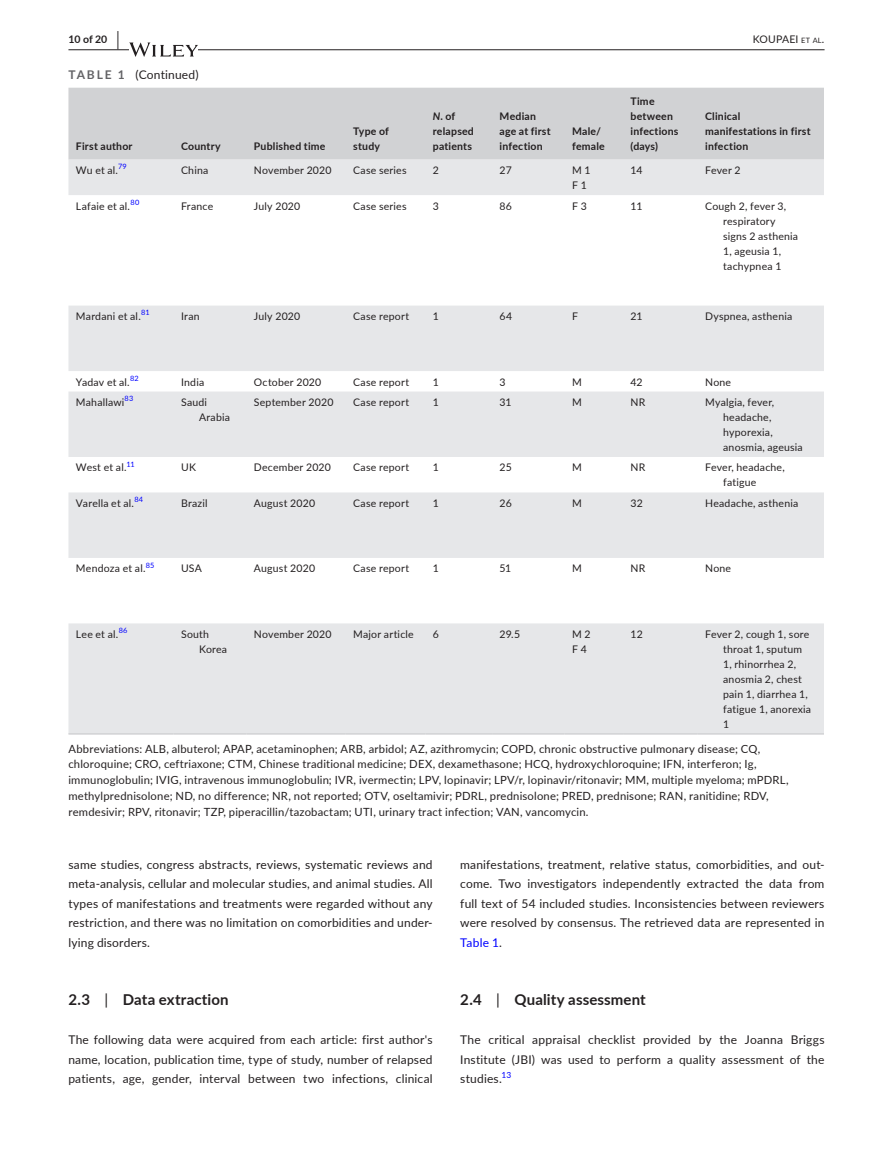
<style>
.page{position:relative;width:893px;height:1174px;background:#fff}
.page>*{position:absolute;margin:0;border:0;box-sizing:border-box;transform-origin:0 0}
.t1{font:700 15px "Lato";letter-spacing:.01em;color:#231f20}
.t2{font:12px/19.5px "Lato";letter-spacing:.015em;color:#231f20;text-align:justify}
.t3{font:11.25px/15.8px "Lato";letter-spacing:.015em;color:#231f20}
.t4{font:10.5px/15px "Lato";letter-spacing:.02em;color:#231f20}
.t5{font:700 10.5px/15px "Lato";letter-spacing:.02em;color:#231f20}
.t6{font:10.5px "Lato";letter-spacing:.01em;color:#231f20}
.t7{font:7.35px "Lato";letter-spacing:.01em;color:#00f}
.s1{font-size:19.5px}
.s2{font-size:7.35px}
.s3{font-weight:700;color:#636366}
.s4{font-style:italic}
.s5{font-weight:400}
.s6{color:#00f}
</style>
<div class="page">
<hr style="left:68px;top:49px;width:756px;height:1px;background:#231f20">
<svg style="left:129px;top:42px;width:69px;height:15px"></svg>
<div style="left:68px;top:88px;width:756px;height:72px;background:#d1d2d4"></div>
<svg style="left:68px;top:160px;width:756px;height:573px;fill:#e6e7e9"></svg>
<hr style="left:68px;top:733px;width:106px;height:1px;background:#d1d2d4">
<hr style="left:174px;top:733px;width:72px;height:1px;background:#d1d2d4">
<hr style="left:246px;top:733px;width:100px;height:1px;background:#d1d2d4">
<hr style="left:346px;top:733px;width:79px;height:1px;background:#d1d2d4">
<hr style="left:425px;top:733px;width:67px;height:1px;background:#d1d2d4">
<hr style="left:492px;top:733px;width:73px;height:1px;background:#d1d2d4">
<hr style="left:565px;top:733px;width:58px;height:1px;background:#d1d2d4">
<hr style="left:623px;top:733px;width:75px;height:1px;background:#d1d2d4">
<hr style="left:698px;top:733px;width:195px;height:1px;background:#d1d2d4">
<div style="left:824px;top:69px;width:69px;height:785px;background:#fff"></div>
<p class="t5" style="left:68px;top:31px;width:52px">10 of 20 <span class="s1">|</span></p>
<p class="t6" style="left:753px;top:31px;width:73px">KOUPAEI <span class="s2">et al</span>.</p>
<p class="t2" style="left:68px;top:64px;width:132px"><span class="s3">TABLE 1</span> (Continued)</p>
<p class="t5" style="left:76px;top:139px;width:58px">First author</p>
<p class="t5" style="left:181px;top:139px;width:41px">Country</p>
<p class="t5" style="left:254px;top:139px;width:73px">Published time</p>
<p class="t5" style="left:353px;top:124px;width:37px">Type of study</p>
<p class="t5" style="left:433px;top:109px;width:43px"><span class="s4">N</span>. of relapsed patients</p>
<p class="t5" style="left:500px;top:109px;width:53px">Median age at first infection</p>
<p class="t5" style="left:572px;top:124px;width:34px">Male/ female</p>
<p class="t5" style="left:631px;top:94px;width:50px">Time between infections (days)</p>
<p class="t5" style="left:705px;top:109px;width:107px">Clinical manifestations in first infection</p>
<p class="t4" style="left:76px;top:162px;width:44px">Wu et al.</p>
<p class="t7" style="left:118px;top:161px;width:10px">79</p>
<p class="t4" style="left:181px;top:162px;width:29px">China</p>
<p class="t4" style="left:254px;top:162px;width:79px">November 2020</p>
<p class="t4" style="left:353px;top:162px;width:55px">Case series</p>
<p class="t4" style="left:433px;top:162px;width:8px">2</p>
<p class="t4" style="left:500px;top:162px;width:14px">27</p>
<p class="t4" style="left:572px;top:162px;width:20px">M 1<br>F 1</p>
<p class="t4" style="left:631px;top:162px;width:13px">14</p>
<p class="t4" style="left:705px;top:162px;width:37px">Fever 2</p>
<p class="t4" style="left:76px;top:198px;width:56px">Lafaie et al.</p>
<p class="t7" style="left:130px;top:197px;width:10px">80</p>
<p class="t4" style="left:181px;top:198px;width:34px">France</p>
<p class="t4" style="left:254px;top:198px;width:48px">July 2020</p>
<p class="t4" style="left:353px;top:198px;width:55px">Case series</p>
<p class="t4" style="left:433px;top:198px;width:8px">3</p>
<p class="t4" style="left:500px;top:198px;width:14px">86</p>
<p class="t4" style="left:572px;top:198px;width:16px">F 3</p>
<p class="t4" style="left:631px;top:198px;width:13px">11</p>
<p class="t4" style="left:723px;top:198px;width:77px;text-indent:-18px">Cough 2, fever 3, respiratory signs 2 asthenia<br>1, ageusia 1, tachypnea 1</p>
<p class="t4" style="left:76px;top:308px;width:66px">Mardani et al.</p>
<p class="t7" style="left:141px;top:307px;width:10px">81</p>
<p class="t4" style="left:181px;top:308px;width:20px">Iran</p>
<p class="t4" style="left:254px;top:308px;width:48px">July 2020</p>
<p class="t4" style="left:353px;top:308px;width:57px">Case report</p>
<p class="t4" style="left:433px;top:308px;width:8px">1</p>
<p class="t4" style="left:500px;top:308px;width:14px">64</p>
<p class="t4" style="left:572px;top:308px;width:7px">F</p>
<p class="t4" style="left:631px;top:308px;width:14px">21</p>
<p class="t4" style="left:705px;top:308px;width:89px">Dyspnea, asthenia</p>
<p class="t4" style="left:76px;top:374px;width:55px">Yadav et al.</p>
<p class="t7" style="left:130px;top:373px;width:10px">82</p>
<p class="t4" style="left:181px;top:374px;width:25px">India</p>
<p class="t4" style="left:254px;top:374px;width:69px">October 2020</p>
<p class="t4" style="left:353px;top:374px;width:57px">Case report</p>
<p class="t4" style="left:433px;top:374px;width:8px">1</p>
<p class="t4" style="left:500px;top:374px;width:8px">3</p>
<p class="t4" style="left:572px;top:374px;width:11px">M</p>
<p class="t4" style="left:631px;top:374px;width:14px">42</p>
<p class="t4" style="left:705px;top:374px;width:28px">None</p>
<p class="t4" style="left:76px;top:394px;width:59px">Mahallawi<sup>83</sup></p>
<p class="t4" style="left:199px;top:394px;width:32px;text-indent:-18px">Saudi<br>Arabia</p>
<p class="t4" style="left:254px;top:394px;width:81px">September 2020</p>
<p class="t4" style="left:353px;top:394px;width:57px">Case report</p>
<p class="t4" style="left:433px;top:394px;width:8px">1</p>
<p class="t4" style="left:500px;top:394px;width:14px">31</p>
<p class="t4" style="left:572px;top:394px;width:11px">M</p>
<p class="t4" style="left:631px;top:394px;width:16px">NR</p>
<p class="t4" style="left:723px;top:394px;width:81px;text-indent:-18px">Myalgia, fever, headache, hyporexia, anosmia, ageusia</p>
<p class="t4" style="left:76px;top:460px;width:60px">West et al.<sup>11</sup></p>
<p class="t4" style="left:181px;top:460px;width:16px">UK</p>
<p class="t4" style="left:254px;top:460px;width:79px">December 2020</p>
<p class="t4" style="left:353px;top:460px;width:57px">Case report</p>
<p class="t4" style="left:433px;top:460px;width:8px">1</p>
<p class="t4" style="left:500px;top:460px;width:14px">25</p>
<p class="t4" style="left:572px;top:460px;width:11px">M</p>
<p class="t4" style="left:631px;top:460px;width:16px">NR</p>
<p class="t4" style="left:723px;top:460px;width:63px;text-indent:-18px">Fever, headache, fatigue</p>
<p class="t4" style="left:76px;top:495px;width:69px">Varella et al.<sup>84</sup></p>
<p class="t4" style="left:181px;top:495px;width:28px">Brazil</p>
<p class="t4" style="left:254px;top:495px;width:63px">August 2020</p>
<p class="t4" style="left:353px;top:495px;width:57px">Case report</p>
<p class="t4" style="left:433px;top:495px;width:8px">1</p>
<p class="t4" style="left:500px;top:495px;width:14px">26</p>
<p class="t4" style="left:572px;top:495px;width:11px">M</p>
<p class="t4" style="left:631px;top:495px;width:14px">32</p>
<p class="t4" style="left:705px;top:495px;width:95px">Headache, asthenia</p>
<p class="t4" style="left:76px;top:560px;width:80px">Mendoza et al.<sup>85</sup></p>
<p class="t4" style="left:181px;top:560px;width:22px">USA</p>
<p class="t4" style="left:254px;top:560px;width:63px">August 2020</p>
<p class="t4" style="left:353px;top:560px;width:57px">Case report</p>
<p class="t4" style="left:433px;top:560px;width:8px">1</p>
<p class="t4" style="left:500px;top:560px;width:13px">51</p>
<p class="t4" style="left:572px;top:560px;width:11px">M</p>
<p class="t4" style="left:631px;top:560px;width:16px">NR</p>
<p class="t4" style="left:705px;top:560px;width:28px">None</p>
<p class="t4" style="left:76px;top:626px;width:53px">Lee et al.<sup>86</sup></p>
<p class="t4" style="left:199px;top:626px;width:30px;text-indent:-18px">South<br>Korea</p>
<p class="t4" style="left:254px;top:626px;width:79px">November 2020</p>
<p class="t4" style="left:353px;top:626px;width:62px">Major article</p>
<p class="t4" style="left:433px;top:626px;width:8px">6</p>
<p class="t4" style="left:500px;top:626px;width:22px">29.5</p>
<p class="t4" style="left:572px;top:626px;width:20px">M 2<br>F 4</p>
<p class="t4" style="left:631px;top:626px;width:14px">12</p>
<p class="t4" style="left:723px;top:626px;width:90px;text-indent:-18px">Fever 2, cough 1, sore throat 1, sputum<br>1, rhinorrhea 2, anosmia 2, chest pain 1, diarrhea 1, fatigue 1, anorexia<br>1</p>
<p class="t3" style="left:68px;top:740px;width:722px">Abbreviations: ALB, albuterol; APAP, acetaminophen; ARB, arbidol; AZ, azithromycin; COPD, chronic obstructive pulmonary disease; CQ, chloroquine; CRO, ceftriaxone; CTM, Chinese traditional medicine; DEX, dexamethasone; HCQ, hydroxychloroquine; IFN, interferon; Ig, immunoglobulin; IVIG, intravenous immunoglobulin; IVR, ivermectin; LPV, lopinavir; LPV/r, lopinavir/ritonavir; MM, multiple myeloma; mPDRL, methylprednisolone; ND, no difference; NR, not reported; OTV, oseltamivir; PDRL, prednisolone; PRED, prednisone; RAN, ranitidine; RDV, remdesivir; RPV, ritonavir; TZP, piperacillin/tazobactam; UTI, urinary tract infection; VAN, vancomycin.</p>
<p class="t2" style="left:68px;top:854px;width:366px">same studies, congress abstracts, reviews, systematic reviews and meta-analysis, cellular and molecular studies, and animal studies. All types of manifestations and treatments were regarded without any restriction, and there was no limitation on comorbidities and under&shy;lying disorders.</p>
<p class="t1" style="left:68px;top:989px;width:162px">2.3 <span class="s5">|</span> Data extraction</p>
<p class="t2" style="left:68px;top:1029px;width:366px">The following data were acquired from each article: first author's name, location, publication time, type of study, number of relapsed patients, age, gender, interval between two infections, clinical</p>
<p class="t2" style="left:460px;top:854px;width:366px">manifestations, treatment, relative status, comorbidities, and out&shy;come. Two investigators independently extracted the data from full text of 54 included studies. Inconsistencies between reviewers were resolved by consensus. The retrieved data are represented in <span class="s6">Table 1</span>.</p>
<p class="t1" style="left:460px;top:989px;width:187px">2.4 <span class="s5">|</span> Quality assessment</p>
<p class="t2" style="left:460px;top:1029px;width:366px">The critical appraisal checklist provided by the Joanna Briggs Institute (JBI) was used to perform a quality assessment of the studies.<sup>13</sup></p>
</div>
